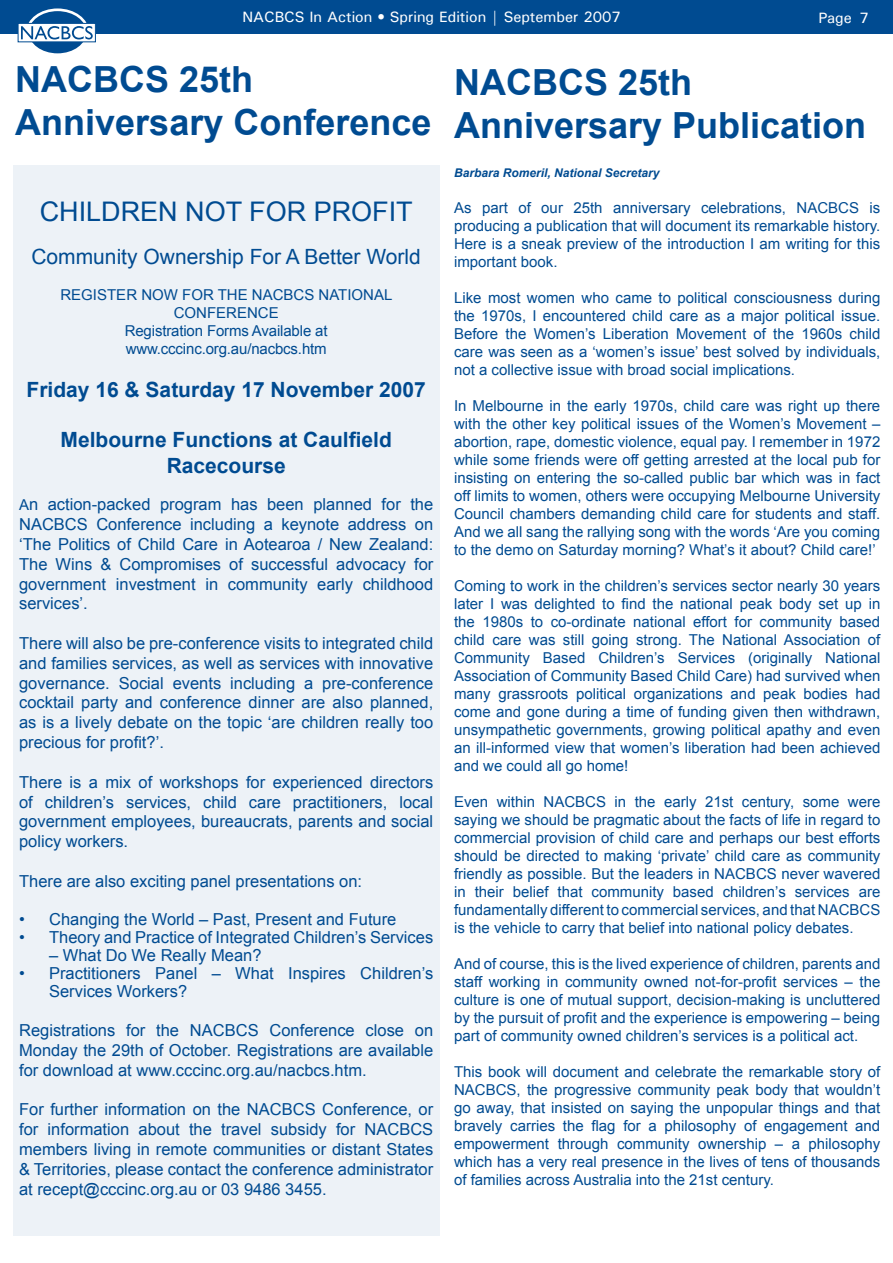
<style>
.page{position:relative;width:893px;height:1263px;background:#fff}
.page>*{position:absolute;margin:0;border:0;box-sizing:border-box;transform-origin:0 0}
.t1{font:700 36px/43.2px "Arial";color:#004b91}
.t2{font:27px "Arial";color:#004b91}
.t3{font:700 21px/25.2px "Arial";color:#004b91;text-align:center}
.t4{font:21px "Arial";color:#004b91}
.t5{font:16.5px/19.8px "Arial";color:#004b91;text-align:justify}
.t6{font:15px/18px "Arial";color:#004b91;text-align:justify}
.t7{font:500 15px "Univers";color:#fff}
.t8{font:italic 700 12px "Arial";color:#004b91}
.s1{font-size:15px}
</style>
<div class="page">
<div style="left:0;top:0;width:893px;height:34px;background:#004b91"></div>
<svg style="left:27px;top:10px;width:61px;height:45px"></svg>
<div style="left:26px;top:8px;width:63px;height:48px;border:3px solid #fff;border-radius:50%"></div>
<div style="left:30px;top:13px;width:55px;height:39px;background:#004b91;border-radius:50%"></div>
<svg style="left:20px;top:25px;width:74px;height:15px"></svg>
<div style="left:18px;top:23px;width:78px;height:19px;border:1px solid #004b91"></div>
<svg style="left:21px;top:26px;width:72px;height:13px"></svg>
<div style="left:13px;top:166px;width:426px;height:1070px;background:#edf2f7"></div>
<p class="t7" style="left:242px;top:7px;width:380px">NACBCS In Action • Spring Edition | September 2007</p>
<p class="t7" style="left:818px;top:8px;width:35px">Page</p>
<h1 class="t1" style="left:15px;top:59px;width:418px">NACBCS 25th<br>Anniversary Conference</h1>
<h1 class="t1" style="left:454px;top:62px;width:414px">NACBCS 25th<br>Anniversary Publication</h1>
<h2 class="t2" style="left:40px;top:193px;width:375px">CHILDREN NOT FOR PROFIT</h2>
<h3 class="t4" style="left:31px;top:243px;width:391px">Community Ownership For A Better World</h3>
<p class="t6" style="left:60px;top:286px;width:333px;text-align:center">REGISTER NOW FOR THE NACBCS NATIONAL<br>CONFERENCE<br>Registration Forms Available at www.cccinc.org.au/nacbcs.htm</p>
<h3 class="t3" style="left:27px;top:378px;width:401px">Friday 16 &amp; Saturday 17 November 2007</h3>
<h3 class="t3" style="left:61px;top:428px;width:333px">Melbourne Functions at Caulfield<br>Racecourse</h3>
<p class="t5" style="left:19px;top:495px;width:416px"><span class="s1">A</span>n action-packed program has been planned for the NACBCS Conference including a keynote address on ‘The Politics of Child Care in Aotearoa / New Zealand:<br>The Wins &amp; Compromises of successful advocacy for government investment in community early childhood services’.</p>
<p class="t5" style="left:19px;top:633px;width:416px">There will also be pre-conference visits to integrated child and families services, as well as services with innovative governance. Social events including a pre-conference cocktail party and conference dinner are also planned, as is a lively debate on the topic ‘are children really too precious for profit?’.</p>
<p class="t5" style="left:19px;top:772px;width:416px">There is a mix of workshops for experienced directors of children’s services, child care practitioners, local government employees, bureaucrats, parents and social policy workers.</p>
<p class="t5" style="left:19px;top:871px;width:345px">There are also exciting panel presentations on:</p>
<p class="t5" style="left:49px;top:910px;width:386px;line-height:18px">Changing the World – Past, Present and Future<br>Theory and Practice of Integrated Children’s Services</p>
<p class="t5" style="left:49px;top:946px;width:386px;line-height:18px;text-align:left">– What Do We Really Mean?<br>Practitioners Panel – What Inspires Children’s<br>Services Workers?</p>
<p class="t5" style="left:19px;top:1020px;width:416px">Registrations for the NACBCS Conference close on Monday the 29th of October. Registrations are available for download at www.cccinc.org.au/nacbcs.htm.</p>
<p class="t5" style="left:19px;top:1100px;width:416px">For further information on the NACBCS Conference, or for information about the travel subsidy for NACBCS members living in remote communities or distant States &amp; Territories, please contact the conference administrator at recept@cccinc.org.au or 03 9486 3455.</p>
<p class="t5" style="left:19px;top:910px;width:7px;line-height:18px">• •</p>
<p class="t5" style="left:19px;top:963px;width:7px">•</p>
<p class="t8" style="left:454px;top:165px;width:207px">Barbara Romeril, National Secretary</p>
<p class="t6" style="left:454px;top:198px;width:428px">As part of our 25th anniversary celebrations, NACBCS is producing a publication that will document its remarkable history.<br>Here is a sneak preview of the introduction I am writing for this important book.</p>
<p class="t6" style="left:454px;top:288px;width:428px">Like most women who came to political consciousness during the 1970s, I encountered child care as a major political issue.<br>Before the Women’s Liberation Movement of the 1960s child care was seen as a ‘women’s issue’ best solved by individuals, not a collective issue with broad social implications.</p>
<p class="t6" style="left:454px;top:396px;width:428px">In Melbourne in the early 1970s, child care was right up there with the other key political issues of the Women’s Movement – abortion, rape, domestic violence, equal pay. I remember in 1972 while some friends were off getting arrested at the local pub for insisting on entering the so-called public bar which was in fact off limits to women, others were occupying Melbourne University Council chambers demanding child care for students and staff.<br>And we all sang the rallying song with the words ‘Are you coming to the demo on Saturday morning? What’s it about? Child care!’</p>
<p class="t6" style="left:454px;top:576px;width:428px">Coming to work in the children’s services sector nearly 30 years later I was delighted to find the national peak body set up in the 1980s to co-ordinate national effort for community based child care was still going strong. The National Association of Community Based Children’s Services (originally National Association of Community Based Child Care) had survived when many grassroots political organizations and peak bodies had come and gone during a time of funding given then withdrawn, unsympathetic governments, growing political apathy and even an ill-informed view that women’s liberation had been achieved and we could all go home!</p>
<p class="t6" style="left:454px;top:792px;width:428px">Even within NACBCS in the early 21st century, some were saying we should be pragmatic about the facts of life in regard to commercial provision of child care and perhaps our best efforts should be directed to making ‘private’ child care as community friendly as possible. But the leaders in NACBCS never wavered in their belief that community based children’s services are fundamentally different to commercial services, and that NACBCS is the vehicle to carry that belief into national policy debates.</p>
<p class="t6" style="left:454px;top:954px;width:428px">And of course, this is the lived experience of children, parents and staff working in community owned not-for-profit services – the culture is one of mutual support, decision-making is uncluttered by the pursuit of profit and the experience is empowering – being part of community owned children’s services is a political act.</p>
<p class="t6" style="left:454px;top:1062px;width:428px">This book will document and celebrate the remarkable story of NACBCS, the progressive community peak body that wouldn’t go away, that insisted on saying the unpopular things and that bravely carries the flag for a philosophy of engagement and empowerment through community ownership – a philosophy which has a very real presence in the lives of tens of thousands of families across Australia into the 21st century.</p>
</div>
